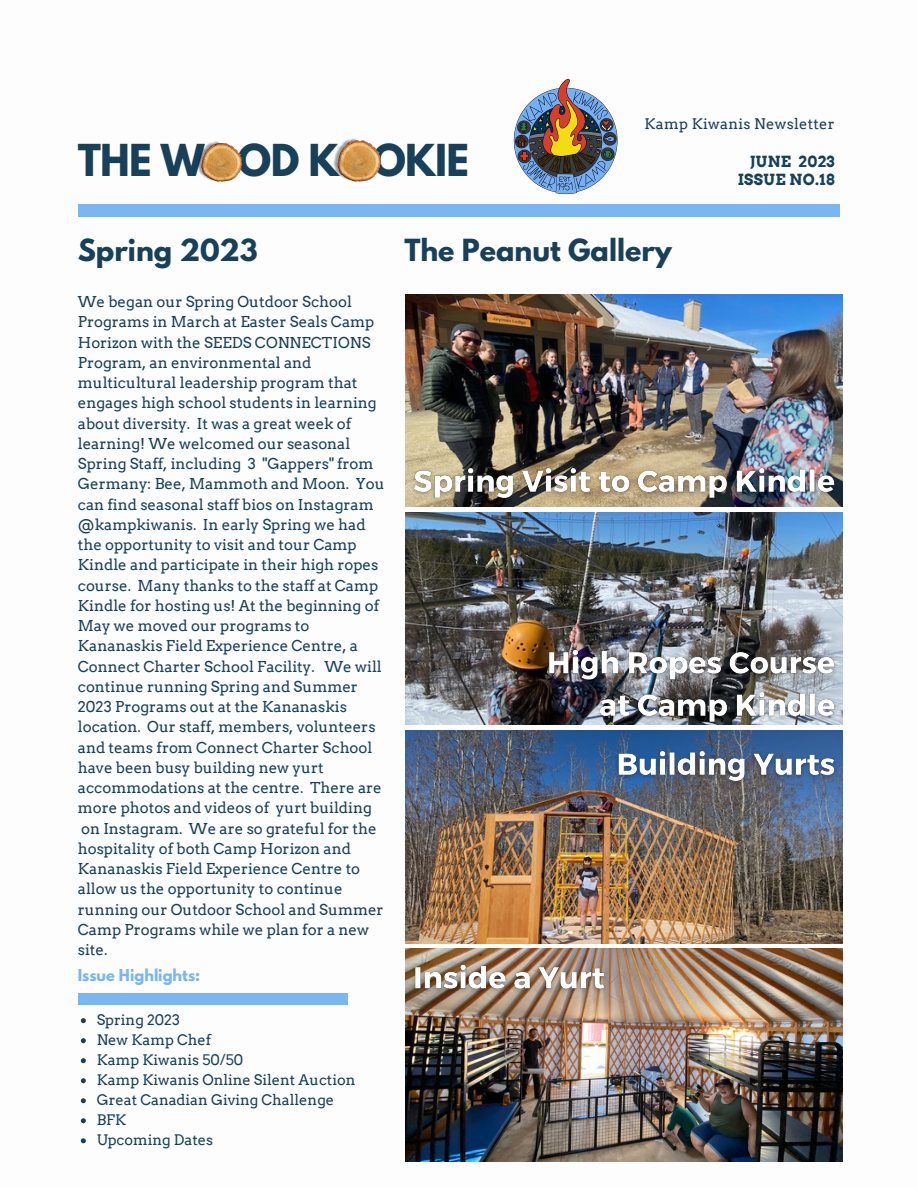
<style>
.page{position:relative;width:918px;height:1188px;background:#fff}
.page>*{position:absolute;margin:0;border:0;box-sizing:border-box;transform-origin:0 0}
.t1{font:700 39px "League Spartan";letter-spacing:-.02em;color:#184059}
.t2{font:700 27px "League Spartan";color:#184059}
.t3{font:700 15.3px "Arvo";letter-spacing:.02em;color:#184059}
.t4{font:15px/20.2px "Arvo";color:#184059}
.t5{font:14.55px "Arvo";color:#184059}
.t6{font:14.55px "Arvo";letter-spacing:.02em;color:#184059}
.t7{font:700 14.55px "League Spartan";color:#7ab6ef}
</style>
<div class="page">
<img style="left:405px;top:294px;width:438px;height:161px">
<img style="left:405px;top:512px;width:438px;height:213px">
<img style="left:405px;top:731px;width:438px;height:212px">
<img style="left:405px;top:949px;width:438px;height:212px">
<div style="left:78px;top:205px;width:761px;height:11px;background:#7ab6ef"></div>
<div style="left:78px;top:993px;width:270px;height:11px;background:#7ab6ef"></div>
<img style="left:197px;top:141px;width:46px;height:41px">
<img style="left:333px;top:138px;width:48px;height:44px">
<img style="left:513px;top:78px;width:105px;height:117px">
<svg style="left:81px;top:1018px;width:5px;height:5px"></svg>
<svg style="left:81px;top:1038px;width:5px;height:5px"></svg>
<svg style="left:81px;top:1058px;width:5px;height:5px"></svg>
<svg style="left:81px;top:1078px;width:5px;height:5px"></svg>
<svg style="left:81px;top:1098px;width:5px;height:5px"></svg>
<svg style="left:81px;top:1118px;width:5px;height:5px"></svg>
<svg style="left:81px;top:1138px;width:5px;height:5px"></svg>
<img style="left:539px;top:638px;width:304px;height:95px">
<img style="left:608px;top:739px;width:235px;height:53px">
<img style="left:405px;top:455px;width:438px;height:52px">
<img style="left:405px;top:953px;width:208px;height:53px">
<p class="t1" style="left:78px;top:141px;width:393px">THE WOOD KOOKIE</p>
<p class="t6" style="left:644px;top:115px;width:192px">Kamp Kiwanis Newsletter</p>
<p class="t3" style="left:750px;top:152px;width:86px">JUNE 2023</p>
<p class="t3" style="left:738px;top:170px;width:98px">ISSUE NO.18</p>
<p class="t2" style="left:78px;top:236px;width:182px">Spring 2023</p>
<p class="t2" style="left:404px;top:236px;width:269px">The Peanut Gallery</p>
<p class="t4" style="left:78px;top:292px;width:308px">We began our Spring Outdoor School Programs in March at Easter Seals Camp Horizon with the SEEDS CONNECTIONS Program, an environmental and multicultural leadership program that engages high school students in learning about diversity. It was a great week of learning! We welcomed our seasonal Spring Staff, including 3 "Gappers" from Germany: Bee, Mammoth and Moon. You can find seasonal staff bios on Instagram @kampkiwanis. In early Spring we had the opportunity to visit and tour Camp Kindle and participate in their high ropes course. Many thanks to the staff at Camp Kindle for hosting us! At the beginning of May we moved our programs to Kananaskis Field Experience Centre, a Connect Charter School Facility. We will continue running Spring and Summer 2023 Programs out at the Kananaskis location. Our staff, members, volunteers and teams from Connect Charter School have been busy building new yurt accommodations at the centre. There are more photos and videos of yurt building on Instagram. We are so grateful for the hospitality of both Camp Horizon and Kananaskis Field Experience Centre to allow us the opportunity to continue running our Outdoor School and Summer Camp Programs while we plan for a new site.</p>
<p class="t7" style="left:78px;top:968px;width:124px">Issue Highlights:</p>
<p class="t5" style="left:97px;top:1011px;width:85px">Spring 2023</p>
<p class="t5" style="left:97px;top:1031px;width:116px">New Kamp Chef</p>
<p class="t5" style="left:97px;top:1051px;width:148px">Kamp Kiwanis 50/50</p>
<p class="t5" style="left:97px;top:1071px;width:260px">Kamp Kiwanis Online Silent Auction</p>
<p class="t5" style="left:97px;top:1091px;width:239px">Great Canadian Giving Challenge</p>
<p class="t5" style="left:97px;top:1111px;width:31px">BFK</p>
<p class="t5" style="left:97px;top:1131px;width:118px">Upcoming Dates</p>
</div>
